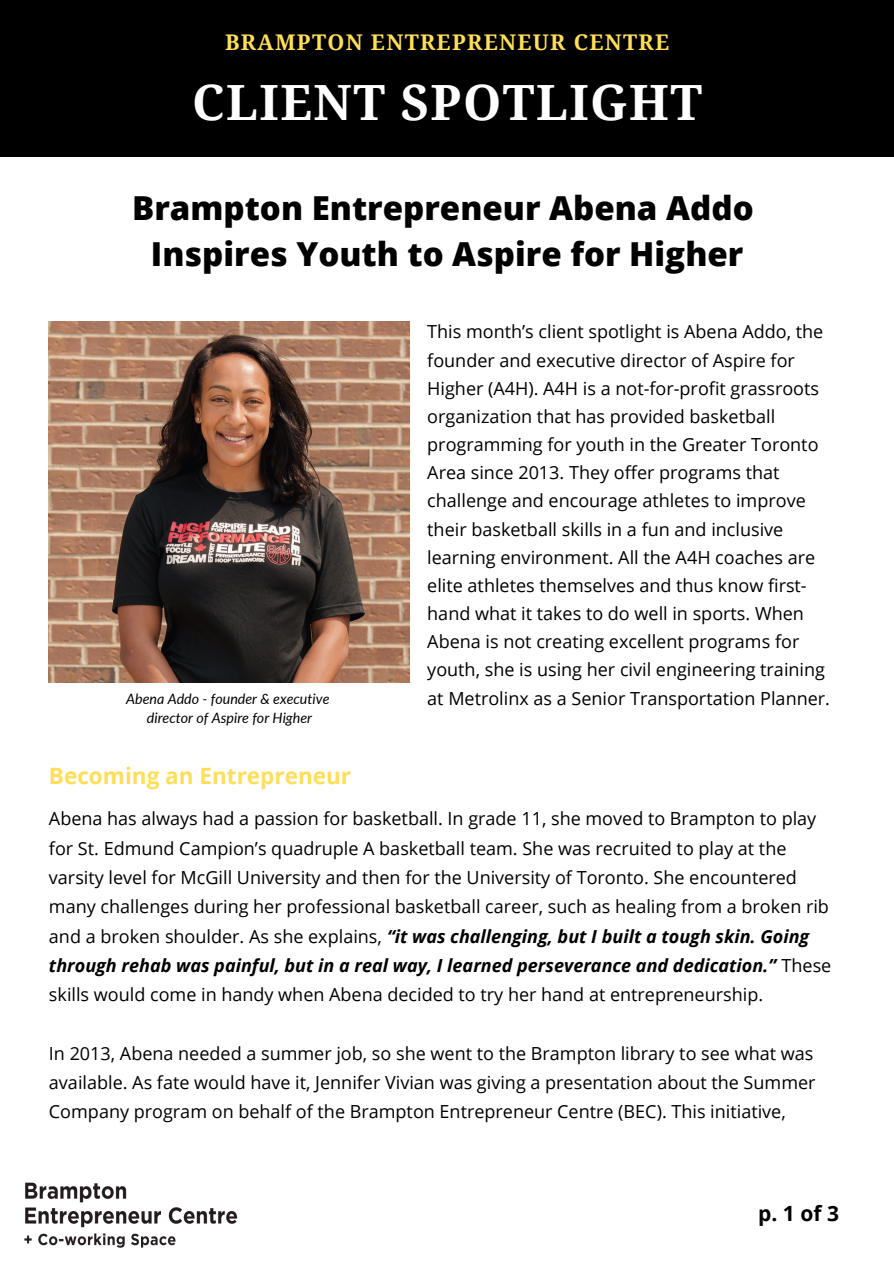
<style>
.page{position:relative;width:894px;height:1264px;background:#fff}
.page>*{position:absolute;margin:0;border:0;box-sizing:border-box;transform-origin:0 0}
.t1{font:700 48.6px "Droid Serif";letter-spacing:.03em;color:#fff}
.t2{font:800 33px "Open Sans";color:#000}
.t3{font:700 22.5px "Open Sans";color:#ffde59}
.t4{font:700 21.6px "Droid Serif";letter-spacing:.06em;color:#ffde59}
.t5{font:700 21px "Open Sans";color:#000}
.t6{font:18px/28.2px "Open Sans";color:#000}
.t7{font:italic 14.25px "Lato";color:#000}
.s1{font-weight:700;font-style:italic}
</style>
<div class="page">
<div style="left:0;top:0;width:893px;height:156px;background:#000"></div>
<img style="left:24px;top:1182px;width:214px;height:66px">
<img style="left:49px;top:322px;width:360px;height:360px">
<p class="t4" style="left:225px;top:29px;width:445px">BRAMPTON ENTREPRENEUR CENTRE</p>
<p class="t1" style="left:192px;top:75px;width:511px">CLIENT SPOTLIGHT</p>
<p class="t2" style="left:132px;top:184px;width:623px">Brampton Entrepreneur Abena Addo</p>
<p class="t2" style="left:151px;top:231px;width:593px">Inspires Youth to Aspire for Higher</p>
<p class="t7" style="left:126px;top:690px;width:205px">Abena Addo - founder &amp; executive</p>
<p class="t7" style="left:147px;top:709px;width:167px">director of Aspire for Higher</p>
<p class="t3" style="left:49px;top:760px;width:303px">Becoming an Entrepreneur</p>
<p class="t6" style="left:427px;top:317px;width:404px">This month’s client spotlight is Abena Addo, the founder and executive director of Aspire for Higher (A4H). A4H is a not-for-profit grassroots organization that has provided basketball programming for youth in the Greater Toronto Area since 2013. They offer programs that challenge and encourage athletes to improve their basketball skills in a fun and inclusive learning environment. All the A4H coaches are elite athletes themselves and thus know first&shy;hand what it takes to do well in sports. When Abena is not creating excellent programs for youth, she is using her civil engineering training at Metrolinx as a Senior Transportation Planner.</p>
<p class="t6" style="left:49px;top:803px;width:783px;line-height:29.2px">Abena has always had a passion for basketball. In grade 11, she moved to Brampton to play for St. Edmund Campion’s quadruple A basketball team. She was recruited to play at the varsity level for McGill University and then for the University of Toronto. She encountered many challenges during her professional basketball career, such as healing from a broken rib and a broken shoulder. As she explains, <span class="s1">“it was challenging, but I built a tough skin. Going through rehab was painful, but in a real way, I learned perseverance and dedication.”</span> These skills would come in handy when Abena decided to try her hand at entrepreneurship.</p>
<p class="t6" style="left:49px;top:1038px;width:768px;line-height:29.2px;text-align:justify">In 2013, Abena needed a summer job, so she went to the Brampton library to see what was available. As fate would have it, Jennifer Vivian was giving a presentation about the Summer Company program on behalf of the Brampton Entrepreneur Centre (BEC). This initiative,</p>
<p class="t5" style="left:758px;top:1198px;width:82px">p.1of3</p>
</div>
